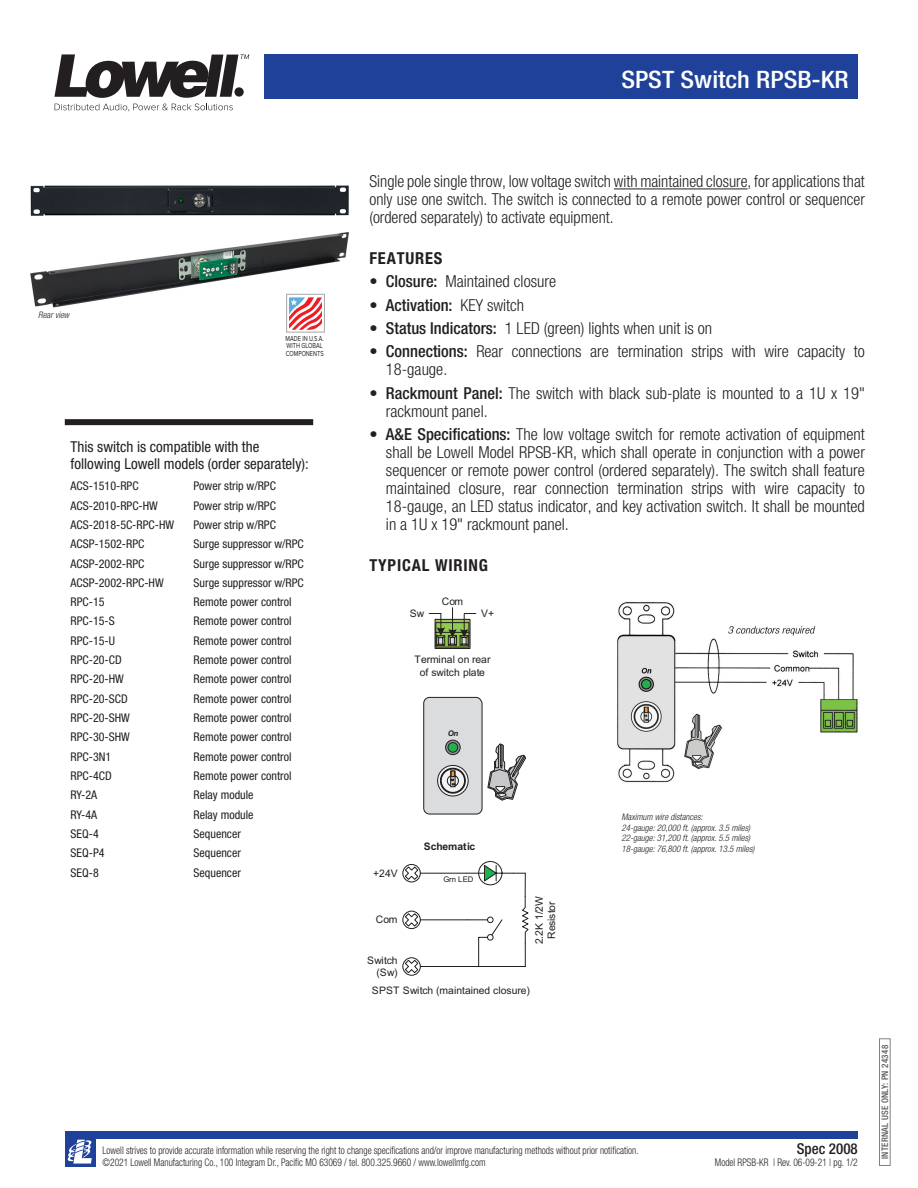
<style>
.page{position:relative;width:918px;height:1188px;background:#fff}
.page>*{position:absolute;margin:0;border:0;box-sizing:border-box;transform-origin:0 0}
.Product_-_Model_No{font:500 condensed 24px "Helvetica Neue LT Std";color:#fff;scale:1.1 1}
.t1{font:300 condensed 16.5px/18px "Helvetica Neue LT Std";color:#231f20;text-align:justify}
.Product_-_Model_No-2{font:700 condensed 16.5px "Helvetica Neue LT Std";letter-spacing:.05em;color:#231f20}
.t2{font:500 condensed 16.5px "Helvetica Neue LT Std";color:#231f20}
.t3{font:condensed 15px/16.5px "Helvetica Neue LT Std";color:#231f20}
.t4{font:500 condensed 15px "Helvetica Neue LT Std";color:#231f20}
.t5{font:condensed 12px "Helvetica Neue LT Std";color:#231f20}
.t6{font:300 condensed 10.5px/12px "Helvetica Neue LT Std";color:#231f20;scale:.9 1}
.t7{font:10.35px/12.5px "Arial";color:#231f20;text-align:center}
.t8{font:700 10.35px "Arial";letter-spacing:.005em;color:#231f20}
.t9{font:italic 300 condensed 9px "Helvetica Neue LT Std";color:#231f20}
.t10{font:500 condensed 9px "Helvetica Neue LT Std";letter-spacing:.03em;color:#57585a}
.t11{font:7.8px "Arial";color:#231f20}
.t12{font:italic 700 7.8px "Arial";color:#231f20}
.t13{font:7.5px "Proxima Nova";color:#231f20;scale:.75 1}
.s1{font-weight:500}
.s2{font-weight:300}
</style>
<div class="page">
<div style="left:264px;top:54px;width:594px;height:45px;background:#20419a"></div>
<svg style="left:54px;top:54px;width:195px;height:57px"></svg>
<div style="left:65px;top:1131px;width:793px;height:7px;background:#20419a"></div>
<div style="left:65px;top:1133px;width:30px;height:34px;background:#20419a"></div>
<svg style="left:67px;top:1140px;width:25px;height:24px"></svg>
<div style="left:879px;top:1038px;width:12px;height:128px;border:1px solid #808285"></div>
<img style="left:30px;top:232px;width:319px;height:76px">
<img style="left:30px;top:185px;width:319px;height:31px">
<img style="left:617px;top:602px;width:241px;height:181px">
<svg style="left:402px;top:861px;width:127px;height:115px"></svg>
<svg style="left:429px;top:608px;width:47px;height:41px"></svg>
<div style="left:424px;top:697px;width:58px;height:117px;background:#dbdcde;border-radius:6px"></div>
<div style="left:423px;top:697px;width:59px;height:117px;border:1px solid #231f20;border-radius:6px"></div>
<svg style="left:446px;top:740px;width:14px;height:15px"></svg>
<div style="left:445px;top:740px;width:16px;height:15px;border:1px solid #231f20;border-radius:50%"></div>
<div style="left:448px;top:743px;width:10px;height:9px;background:#1fb04f;border-radius:50%"></div>
<div style="left:448px;top:742px;width:10px;height:11px;border:1px solid #231f20;border-radius:50%"></div>
<svg style="left:437px;top:765px;width:32px;height:32px"></svg>
<svg style="left:487px;top:743px;width:39px;height:58px"></svg>
<hr style="left:614px;top:189px;width:134px;height:1px;background:#231f20">
<svg style="left:286px;top:294px;width:39px;height:39px"></svg>
<div style="left:65px;top:419px;width:248px;height:6px;background:#231f20"></div>
<p class="Product_-_Model_No" style="left:621px;top:65px;width:208px">SPST Switch RPSB-KR</p>
<p class="t9" style="left:38px;top:310px;width:32px">Rear view</p>
<p class="t13" style="left:286px;top:334px;width:53px">MADE IN U.S.A.</p>
<p class="t13" style="left:287px;top:341px;width:50px">WITH GLOBAL</p>
<p class="t13" style="left:286px;top:349px;width:52px">COMPONENTS</p>
<p class="t3" style="left:71px;top:438px;width:240px">This switch is compatible with the following Lowell models (order separately):</p>
<p class="t5" style="left:71px;top:479px;width:69px">ACS-1510-RPC</p>
<p class="t5" style="left:194px;top:479px;width:84px">Power strip w/RPC</p>
<p class="t5" style="left:71px;top:498px;width:89px">ACS-2010-RPC-HW</p>
<p class="t5" style="left:194px;top:498px;width:84px">Power strip w/RPC</p>
<p class="t5" style="left:71px;top:518px;width:105px">ACS-2018-5C-RPC-HW</p>
<p class="t5" style="left:194px;top:518px;width:84px">Power strip w/RPC</p>
<p class="t5" style="left:71px;top:537px;width:75px">ACSP-1502-RPC</p>
<p class="t5" style="left:194px;top:537px;width:112px">Surge suppressor w/RPC</p>
<p class="t5" style="left:71px;top:556px;width:75px">ACSP-2002-RPC</p>
<p class="t5" style="left:194px;top:556px;width:112px">Surge suppressor w/RPC</p>
<p class="t5" style="left:71px;top:576px;width:95px">ACSP-2002-RPC-HW</p>
<p class="t5" style="left:194px;top:576px;width:112px">Surge suppressor w/RPC</p>
<p class="t5" style="left:71px;top:595px;width:35px">RPC-15</p>
<p class="t5" style="left:194px;top:595px;width:99px">Remote power control</p>
<p class="t5" style="left:71px;top:614px;width:46px">RPC-15-S</p>
<p class="t5" style="left:194px;top:614px;width:99px">Remote power control</p>
<p class="t5" style="left:71px;top:634px;width:46px">RPC-15-U</p>
<p class="t5" style="left:194px;top:634px;width:99px">Remote power control</p>
<p class="t5" style="left:71px;top:653px;width:53px">RPC-20-CD</p>
<p class="t5" style="left:194px;top:653px;width:99px">Remote power control</p>
<p class="t5" style="left:71px;top:672px;width:55px">RPC-20-HW</p>
<p class="t5" style="left:194px;top:672px;width:99px">Remote power control</p>
<p class="t5" style="left:71px;top:691px;width:59px">RPC-20-SCD</p>
<p class="t5" style="left:194px;top:691px;width:99px">Remote power control</p>
<p class="t5" style="left:71px;top:711px;width:61px">RPC-20-SHW</p>
<p class="t5" style="left:194px;top:711px;width:99px">Remote power control</p>
<p class="t5" style="left:71px;top:730px;width:61px">RPC-30-SHW</p>
<p class="t5" style="left:194px;top:730px;width:99px">Remote power control</p>
<p class="t5" style="left:71px;top:749px;width:42px">RPC-3N1</p>
<p class="t5" style="left:194px;top:749px;width:99px">Remote power control</p>
<p class="t5" style="left:71px;top:769px;width:43px">RPC-4CD</p>
<p class="t5" style="left:194px;top:769px;width:99px">Remote power control</p>
<p class="t5" style="left:71px;top:788px;width:28px">RY-2A</p>
<p class="t5" style="left:194px;top:788px;width:61px">Relay module</p>
<p class="t5" style="left:71px;top:807px;width:28px">RY-4A</p>
<p class="t5" style="left:194px;top:807px;width:61px">Relay module</p>
<p class="t5" style="left:71px;top:827px;width:30px">SEQ-4</p>
<p class="t5" style="left:194px;top:827px;width:49px">Sequencer</p>
<p class="t5" style="left:71px;top:846px;width:35px">SEQ-P4</p>
<p class="t5" style="left:194px;top:846px;width:49px">Sequencer</p>
<p class="t5" style="left:71px;top:865px;width:30px">SEQ-8</p>
<p class="t5" style="left:194px;top:865px;width:49px">Sequencer</p>
<p class="t1" style="left:369px;top:172px;width:497px">Single pole single throw, low voltage switch with maintained closure, for applications that only use one switch. The switch is connected to a remote power control or sequencer (ordered separately) to activate equipment.</p>
<p class="Product_-_Model_No-2" style="left:369px;top:248px;width:74px">FEATURES</p>
<p class="t1" style="left:369px;top:272px;width:188px">• <span class="s1">Closure:</span> Maintained closure</p>
<p class="t2" style="left:369px;top:295px;width:156px"><span class="s2">•</span> Activation: <span class="s2">KEY switch</span></p>
<p class="t1" style="left:369px;top:319px;width:344px">• <span class="s1">Status Indicators:</span> 1 LED (green) lights when unit is on</p>
<p class="t1" style="left:386px;top:342px;width:480px;text-indent:-16px">• <span class="s1">Connections:</span> Rear connections are termination strips with wire capacity to<br>18-gauge.</p>
<p class="t1" style="left:386px;top:384px;width:480px;text-indent:-16px">• <span class="s1">Rackmount Panel:</span> The switch with black sub-plate is mounted to a 1U x 19" rackmount panel.</p>
<p class="t1" style="left:386px;top:425px;width:480px;text-indent:-16px">• <span class="s1">A&amp;E Specifications:</span> The low voltage switch for remote activation of equipment shall be Lowell Model RPSB-KR, which shall operate in conjunction with a power sequencer or remote power control (ordered separately). The switch shall feature maintained closure, rear connection termination strips with wire capacity to 18-gauge, an LED status indicator, and key activation switch. It shall be mounted in a 1U x 19" rackmount panel.</p>
<p class="Product_-_Model_No-2" style="left:369px;top:555px;width:120px">TYPICAL WIRING</p>
<p class="t7" style="left:442px;top:595px;width:23px">Com</p>
<p class="t7" style="left:410px;top:607px;width:16px">Sw</p>
<p class="t7" style="left:481px;top:607px;width:14px">V+</p>
<p class="t7" style="left:415px;top:653px;width:77px">Terminal on rear of switch plate</p>
<p class="t12" style="left:448px;top:728px;width:12px">On</p>
<p class="t7" style="left:373px;top:867px;width:26px">+24V</p>
<p class="t7" style="left:376px;top:914px;width:23px">Com</p>
<p class="t7" style="left:367px;top:954px;width:32px;text-align:right">Switch (Sw)</p>
<p class="t8" style="left:424px;top:839px;width:53px">Schematic</p>
<p class="t11" style="left:443px;top:874px;width:32px">Grn LED</p>
<p class="t7" style="left:533px;top:944px;width:50px;rotate:-90deg">2.2K 1/2W<br>Resistor</p>
<p class="t7" style="left:372px;top:984px;width:160px">SPST Switch (maintained closure)</p>
<p class="t9" style="left:621px;top:812px;width:83px">Maximum wire distances:</p>
<p class="t9" style="left:621px;top:822px;width:130px">24-gauge: 20,000 ft. (approx. 3.5 miles)</p>
<p class="t9" style="left:621px;top:833px;width:130px">22-gauge: 31,200 ft. (approx. 5.5 miles)</p>
<p class="t9" style="left:621px;top:843px;width:135px">18-gauge: 76,800 ft. (approx. 13.5 miles)</p>
<p class="t6" style="left:103px;top:1144px;width:597px">Lowell strives to provide accurate information while reserving the right to change specifications and/or improve manufacturing methods without prior notification. ©2021 Lowell Manufacturing Co., 100 Integram Dr., Pacific MO 63069 / tel. 800.325.9660 / www.lowellmfg.com</p>
<p class="t4" style="left:797px;top:1139px;width:63px">Spec 2008</p>
<p class="t6" style="left:715px;top:1156px;width:160px">Model RPSB-KR | Rev. 06-09-21 | pg. 1/2</p>
<p class="t10" style="left:879px;top:1159px;width:115px;rotate:-90deg">INTERNAL USE ONLY: PN 24348</p>
</div>
